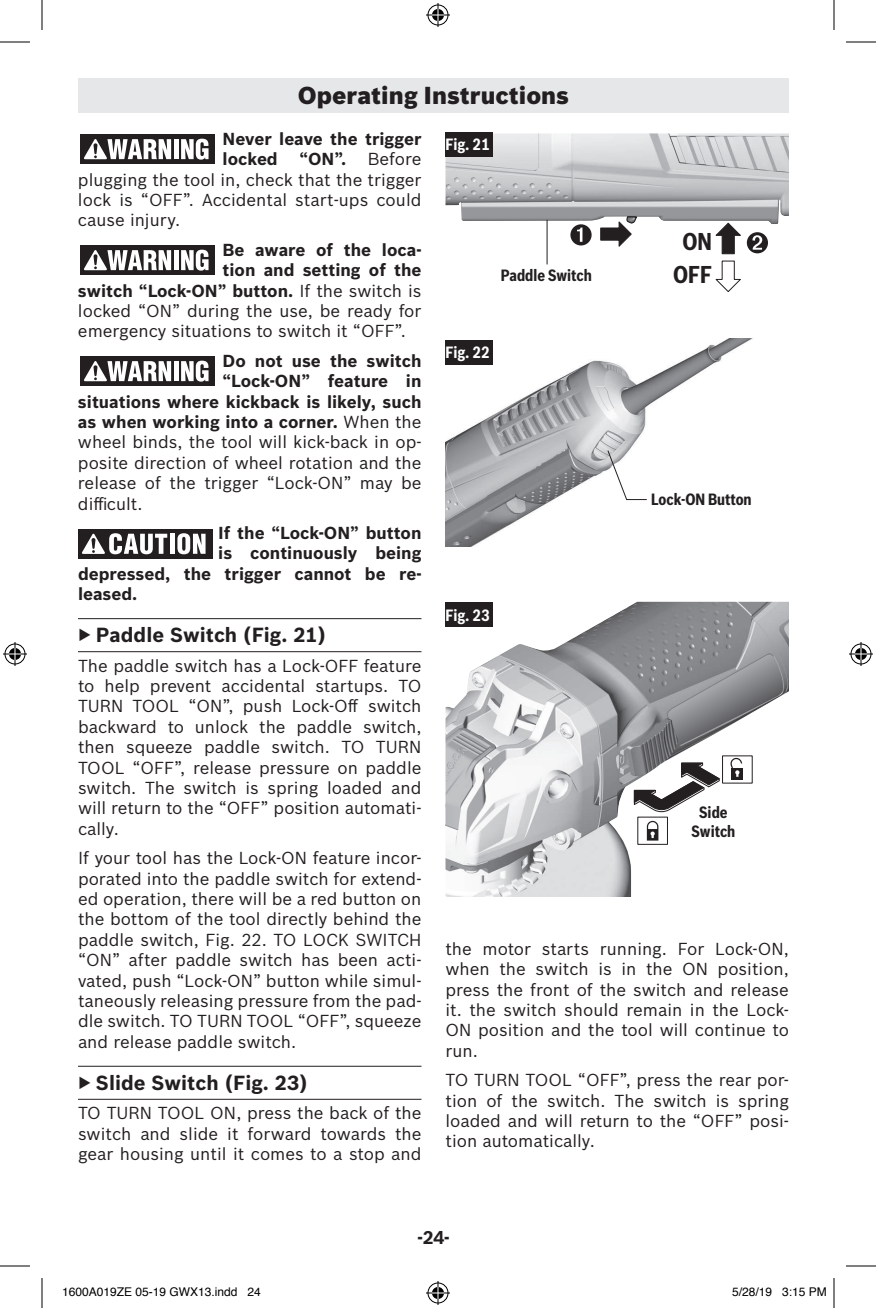
<style>
.page{position:relative;width:876px;height:1308px;background:#fff}
.page>*{position:absolute;margin:0;border:0;box-sizing:border-box;transform-origin:0 0}
.t1{font:900 24px "Bosch Sans";color:#231f20}
.t2{font:700 23.8px "Bosch Sans Cond";color:#231f20}
.t3{font:700 20px "Bosch Sans";color:#231f20}
.t4{font:700 18px "Bosch Sans";color:#231f20}
.t5{font:17px/20.4px "Bosch Sans";color:#231f20;text-align:justify}
.t6{font:700 17px/20.4px "Bosch Sans";color:#231f20}
.t7{font:700 16px/19.2px "Bosch Sans Cond";color:#231f20;text-align:center}
.t8{font:700 16px "Bosch Sans Cond";color:#fff}
.t9{font:12px "Helvetica";color:#000}
.s1{font-weight:400}
</style>
<div class="page">
<div style="left:78px;top:78px;width:711px;height:34px;background:#e6e7e9"></div>
<hr style="left:78px;top:618px;width:344px;height:1px;background:#231f20">
<hr style="left:78px;top:651px;width:344px;height:1px;background:#231f20">
<hr style="left:78px;top:1066px;width:344px;height:1px;background:#231f20">
<hr style="left:78px;top:1099px;width:344px;height:1px;background:#231f20">
<div style="left:80px;top:134px;width:135px;height:30px;background:#231f20"></div>
<hr style="left:174px;top:139px;width:4px;height:20px;background:#fff">
<svg style="left:181px;top:139px;width:28px;height:21px"></svg>
<svg style="left:84px;top:139px;width:87px;height:20px"></svg>
<div style="left:80px;top:245px;width:135px;height:30px;background:#231f20"></div>
<hr style="left:174px;top:250px;width:4px;height:20px;background:#fff">
<svg style="left:181px;top:250px;width:28px;height:21px"></svg>
<svg style="left:84px;top:250px;width:87px;height:20px"></svg>
<div style="left:80px;top:356px;width:135px;height:30px;background:#231f20"></div>
<hr style="left:174px;top:361px;width:4px;height:20px;background:#fff">
<svg style="left:181px;top:361px;width:28px;height:21px"></svg>
<svg style="left:84px;top:361px;width:87px;height:20px"></svg>
<div style="left:78px;top:529px;width:135px;height:29px;background:#231f20"></div>
<svg style="left:82px;top:533px;width:85px;height:21px"></svg>
<hr style="left:170px;top:534px;width:4px;height:20px;background:#fff">
<svg style="left:177px;top:533px;width:29px;height:21px"></svg>
<img style="left:446px;top:602px;width:343px;height:295px">
<svg style="left:667px;top:653px;width:116px;height:92px"></svg>
<svg style="left:446px;top:774px;width:15px;height:56px"></svg>
<svg style="left:632px;top:760px;width:90px;height:54px"></svg>
<div style="left:635px;top:815px;width:35px;height:32px;background:#fff"></div>
<div style="left:637px;top:817px;width:31px;height:28px;border:1px solid #231f20"></div>
<svg style="left:647px;top:821px;width:11px;height:20px"></svg>
<div style="left:723px;top:756px;width:29px;height:27px;background:#fff"></div>
<div style="left:720px;top:753px;width:35px;height:33px;border:5px solid #fff"></div>
<div style="left:732px;top:768px;width:11px;height:11px;background:#231f20"></div>
<svg style="left:730px;top:757px;width:12px;height:20px"></svg>
<img style="left:446px;top:133px;width:343px;height:91px">
<svg style="left:747px;top:232px;width:21px;height:21px"></svg>
<svg style="left:715px;top:260px;width:26px;height:32px"></svg>
<svg style="left:715px;top:223px;width:26px;height:31px"></svg>
<svg style="left:570px;top:210px;width:68px;height:37px"></svg>
<hr style="left:547px;top:220px;width:1px;height:44px;background:#231f20">
<div style="left:446px;top:603px;width:47px;height:24px;background:#231f20"></div>
<img style="left:445px;top:339px;width:307px;height:208px">
<div style="left:446px;top:132px;width:47px;height:24px;background:#231f20"></div>
<svg style="left:607px;top:449px;width:41px;height:52px"></svg>
<div style="left:446px;top:340px;width:47px;height:24px;background:#231f20"></div>
<hr style="left:0;top:42px;width:30px;height:1px;background:#000">
<hr style="left:846px;top:42px;width:30px;height:1px;background:#000">
<hr style="left:0;top:1266px;width:30px;height:1px;background:#000">
<hr style="left:846px;top:1266px;width:30px;height:1px;background:#000">
<hr style="left:42px;top:0;width:1px;height:30px;background:#000">
<hr style="left:42px;top:1278px;width:1px;height:30px;background:#000">
<hr style="left:834px;top:0;width:1px;height:30px;background:#000">
<hr style="left:834px;top:1278px;width:1px;height:30px;background:#000">
<svg style="left:426px;top:3px;width:24px;height:24px"></svg>
<svg style="left:426px;top:1281px;width:24px;height:24px"></svg>
<svg style="left:3px;top:642px;width:24px;height:24px"></svg>
<svg style="left:849px;top:642px;width:24px;height:24px"></svg>
<h1 class="t1" style="left:298px;top:77px;width:273px">Operating Instructions</h1>
<p class="t6" style="left:223px;top:127px;width:200px">Never leave the trigger locked</p>
<p class="t8" style="left:446px;top:132px;width:46px">Fig. 21</p>
<p class="t5" style="left:78px;top:148px;width:345px;text-indent:290px">Before plugging the tool in, check that the trigger lock is “OFF”. Accidental start-ups could cause injury.</p>
<p class="t6" style="left:223px;top:238px;width:200px">Be aware of the loca-</p>
<p class="t6" style="left:223px;top:259px;width:200px">tion and setting of the</p>
<p class="t6" style="left:78px;top:279px;width:345px">switch “Lock-ON” button. <span class="s1">If the switch is</span></p>
<p class="t5" style="left:78px;top:299px;width:345px">locked “ON” during the use, be ready for</p>
<p class="t5" style="left:78px;top:320px;width:329px">emergency situations to switch it “OFF”.</p>
<p class="t6" style="left:223px;top:349px;width:200px">Do not use the switch</p>
<p class="t6" style="left:223px;top:370px;width:200px">“Lock-ON” feature in</p>
<p class="t6" style="left:78px;top:390px;width:345px">situations where kickback is likely, such</p>
<p class="t6" style="left:78px;top:411px;width:345px">as when working into a corner. <span class="s1">When the</span></p>
<p class="t5" style="left:78px;top:431px;width:345px">wheel binds, the tool will kick-back in op-</p>
<p class="t5" style="left:78px;top:451px;width:345px">posite direction of wheel rotation and the</p>
<p class="t5" style="left:78px;top:472px;width:345px">release of the trigger “Lock-ON” may be</p>
<p class="t5" style="left:78px;top:492px;width:66px">difficult.</p>
<p class="t6" style="left:218px;top:522px;width:205px">If the “Lock-ON” button</p>
<p class="t6" style="left:218px;top:542px;width:205px">is continuously being</p>
<p class="t6" style="left:78px;top:562px;width:345px">depressed, the trigger cannot be re-</p>
<p class="t6" style="left:78px;top:583px;width:61px">leased.</p>
<p class="t3" style="left:78px;top:620px;width:250px">▶ Paddle Switch (Fig. 21)</p>
<p class="t5" style="left:78px;top:654px;width:345px">The paddle switch has a Lock-OFF feature to help prevent accidental startups. TO TURN TOOL “ON”, push Lock-Off switch backward to unlock the paddle switch, then squeeze paddle switch. TO TURN TOOL “OFF”, release pressure on paddle switch. The switch is spring loaded and will return to the “OFF” position automati&shy;cally.</p>
<p class="t5" style="left:78px;top:847px;width:345px">If your tool has the Lock-ON feature incor&shy;porated into the paddle switch for extend&shy;ed operation, there will be a red button on the bottom of the tool directly behind the paddle switch, Fig. 22. TO LOCK SWITCH “ON” after paddle switch has been acti&shy;vated, push “Lock-ON” button while simul&shy;taneously releasing pressure from the pad&shy;dle switch. TO TURN TOOL “OFF”, squeeze and release paddle switch.</p>
<p class="t3" style="left:78px;top:1067px;width:231px">▶ Slide Switch (Fig. 23)</p>
<p class="t5" style="left:78px;top:1102px;width:345px">TO TURN TOOL ON, press the back of the switch and slide it forward towards the gear housing until it comes to a stop and</p>
<p class="t6" style="left:299px;top:148px;width:48px">“ON”.</p>
<h2 class="t2" style="left:682px;top:223px;width:31px">ON</h2>
<p class="t7" style="left:501px;top:265px;width:93px">Paddle Switch</p>
<h2 class="t2" style="left:673px;top:257px;width:40px">OFF</h2>
<p class="t8" style="left:446px;top:340px;width:46px">Fig. 22</p>
<p class="t7" style="left:651px;top:488px;width:102px">Lock-ON Button</p>
<p class="t8" style="left:446px;top:603px;width:46px">Fig. 23</p>
<p class="t7" style="left:691px;top:801px;width:45px">Side<br>Switch</p>
<p class="t5" style="left:446px;top:937px;width:345px">the motor starts running. For Lock-ON, when the switch is in the ON position, press the front of the switch and release it. the switch should remain in the Lock-ON position and the tool will continue to run.</p>
<p class="t5" style="left:446px;top:1069px;width:345px">TO TURN TOOL “OFF”, press the rear por&shy;tion of the switch. The switch is spring loaded and will return to the “OFF” posi&shy;tion automatically.</p>
<p class="t4" style="left:417px;top:1223px;width:34px">-24-</p>
<p class="t9" style="left:62px;top:1283px;width:200px">1600A019ZE 05-19 GWX13.indd 24</p>
<p class="t9" style="left:732px;top:1283px;width:96px">5/28/19 3:15 PM</p>
</div>
